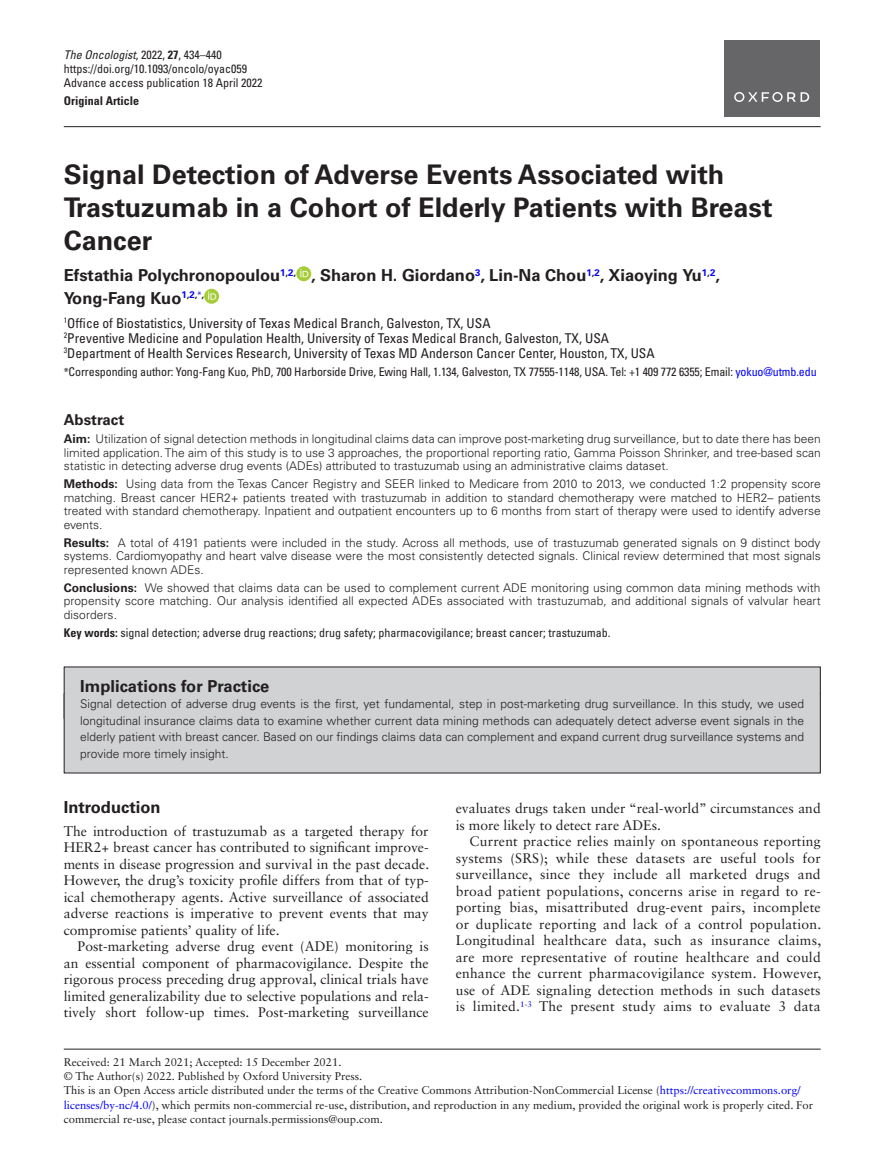
<style>
.page{position:relative;width:893px;height:1174px;background:#fff}
.page>*{position:absolute;margin:0;border:0;box-sizing:border-box;transform-origin:0 0}
.t1{font:700 27px/33px "Univers LT Std";color:#231f20}
.t2{font:700 16.5px/22.5px "Univers LT Std";color:#231f20}
.t3{font:700 15px "Univers LT Std";color:#231f20}
.t4{font:13.8px/16.5px "Sabon LT Std";color:#231f20;text-align:justify}
.t5{font:condensed 13.5px/15px "Univers LT Std";color:#231f20}
.t6{font:300 12px/13.5px "Univers LT Std";color:#231f20;text-align:justify}
.t7{font:condensed 12px/14.2px "Univers LT Std";color:#231f20}
.t8{font:700 condensed 12px "Univers LT Std";color:#231f20}
.t9{font:11.25px/14.2px "Sabon LT Std";color:#231f20}
.s1{font-style:italic}
.s2{font-weight:700}
.s3{font-family:"Myriad Pro";font-stretch:normal}
.s4{color:#00f}
</style>
<div class="page">
<hr style="left:64px;top:126px;width:757px;height:1px;background:#231f20">
<div style="left:724px;top:40px;width:96px;height:76px;background:#666669"></div>
<svg style="left:734px;top:92px;width:75px;height:10px"></svg>
<hr style="left:64px;top:1048px;width:757px;height:1px;background:#231f20">
<div style="left:64px;top:667px;width:757px;height:48px;background:#d1d2d4"></div>
<div style="left:64px;top:695px;width:757px;height:78px;background:#d1d2d4"></div>
<svg style="left:296px;top:266px;width:15px;height:15px"></svg>
<svg style="left:300px;top:269px;width:8px;height:8px"></svg>
<div style="left:204px;top:289px;width:15px;height:15px;background:#a5cd3a;border-radius:50%"></div>
<svg style="left:208px;top:291px;width:8px;height:9px"></svg>
<p class="t7" style="left:64px;top:47px;width:200px"><span class="s1">The Oncologist</span>, 2022, <span class="s2">27</span>, 434–440 https://doi.org/10.1093/oncolo/oyac059<br>Advance access publication 18 April 2022</p>
<p class="t8" style="left:64px;top:93px;width:77px">Original Article</p>
<h1 class="t1" style="left:64px;top:158px;width:710px">Signal Detection of Adverse Events Associated with<br>Trastuzumab in a Cohort of Elderly Patients with Breast<br>Cancer</h1>
<h2 class="t2" style="left:64px;top:264px;width:658px">Efstathia Polychronopoulou<sup>1</sup><sup>,</sup><sup>2</sup><sup>,</sup> , Sharon H. Giordano<sup>3</sup>, Lin-Na Chou<sup>1</sup><sup>,</sup><sup>2</sup>, Xiaoying Yu<sup>1</sup><sup>,</sup><sup>2</sup>,<br>Yong-Fang Kuo<sup>1</sup><sup>,</sup><sup>2</sup><sup>,</sup><sup>*</sup><sup>,</sup></h2>
<p class="t5" style="left:64px;top:315px;width:592px"><sup>1</sup>Office of Biostatistics, University of Texas Medical Branch, Galveston, TX, USA<br><sup>2</sup>Preventive Medicine and Population Health, University of Texas Medical Branch, Galveston, TX, USA<br><sup>3</sup>Department of Health Services Research, University of Texas MD Anderson Cancer Center, Houston, TX, USA</p>
<p class="t7" style="left:64px;top:364px;width:754px"><span class="s3">*</span>Corresponding author: Yong-Fang Kuo, PhD, 700 Harborside Drive, Ewing Hall, 1.134, Galveston, TX 77555-1148, USA. Tel: +1 409 772 6355; Email: <span class="s4">yokuo@utmb.edu</span></p>
<p class="t3" style="left:64px;top:411px;width:62px">Abstract</p>
<p class="t6" style="left:64px;top:432px;width:758px"><span class="s2">Aim:</span> Utilization of signal detection methods in longitudinal claims data can improve post-marketing drug surveillance, but to date there has been limited application. The aim of this study is to use 3 approaches, the proportional reporting ratio, Gamma Poisson Shrinker, and tree-based scan statistic in detecting adverse drug events (ADEs) attributed to trastuzumab using an administrative claims dataset.</p>
<p class="t6" style="left:64px;top:477px;width:758px"><span class="s2">Methods:</span> Using data from the Texas Cancer Registry and SEER linked to Medicare from 2010 to 2013, we conducted 1:2 propensity score matching. Breast cancer HER2+ patients treated with trastuzumab in addition to standard chemotherapy were matched to HER2– patients treated with standard chemotherapy. Inpatient and outpatient encounters up to 6 months from start of therapy were used to identify adverse events.</p>
<p class="t6" style="left:64px;top:536px;width:758px"><span class="s2">Results:</span> A total of 4191 patients were included in the study. Across all methods, use of trastuzumab generated signals on 9 distinct body systems. Cardiomyopathy and heart valve disease were the most consistently detected signals. Clinical review determined that most signals represented known ADEs.</p>
<p class="t6" style="left:64px;top:581px;width:758px"><span class="s2">Conclusions:</span> We showed that claims data can be used to complement current ADE monitoring using common data mining methods with propensity score matching. Our analysis identified all expected ADEs associated with trastuzumab, and additional signals of valvular heart disorders.</p>
<p class="t7" style="left:64px;top:625px;width:548px"><span class="s2">Key words:</span> signal detection; adverse drug reactions; drug safety; pharmacovigilance; breast cancer; trastuzumab.</p>
<h2 class="t2" style="left:80px;top:674px;width:191px">Implications for Practice</h2>
<p class="t6" style="left:80px;top:695px;width:725px;line-height:16.5px">Signal detection of adverse drug events is the first, yet fundamental, step in post-marketing drug surveillance. In this study, we used longitudinal insurance claims data to examine whether current data mining methods can adequately detect adverse event signals in the elderly patient with breast cancer. Based on our findings claims data can complement and expand current drug surveillance systems and provide more timely insight.</p>
<h2 class="t2" style="left:64px;top:796px;width:98px">Introduction</h2>
<p class="t4" style="left:64px;top:822px;width:367px">The introduction of trastuzumab as a targeted therapy for HER2+ breast cancer has contributed to significant improve&shy;ments in disease progression and survival in the past decade.<br>However, the drug’s toxicity profile differs from that of typ&shy;ical chemotherapy agents. Active surveillance of associated adverse reactions is imperative to prevent events that may compromise patients’ quality of life.</p>
<p class="t4" style="left:64px;top:938px;width:366px;text-indent:14px">Post-marketing adverse drug event (ADE) monitoring is an essential component of pharmacovigilance. Despite the rigorous process preceding drug approval, clinical trials have limited generalizability due to selective populations and rela&shy;tively short follow-up times. Post-marketing surveillance</p>
<p class="t4" style="left:456px;top:800px;width:366px">evaluates drugs taken under “real-world” circumstances and is more likely to detect rare ADEs.</p>
<p class="t4" style="left:456px;top:833px;width:367px;text-indent:14px">Current practice relies mainly on spontaneous reporting systems (SRS); while these datasets are useful tools for surveillance, since they include all marketed drugs and broad patient populations, concerns arise in regard to re&shy;porting bias, misattributed drug-event pairs, incomplete or duplicate reporting and lack of a control population.<br>Longitudinal healthcare data, such as insurance claims, are more representative of routine healthcare and could enhance the current pharmacovigilance system. However, use of ADE signaling detection methods in such datasets is limited.<sup>1</sup><sup>-</sup><sup>3</sup> The present study aims to evaluate 3 data</p>
<p class="t9" style="left:64px;top:1054px;width:751px">Received: 21 March 2021; Accepted: 15 December 2021.<br>© The Author(s) 2022. Published by Oxford University Press.<br>This is an Open Access article distributed under the terms of the Creative Commons Attribution-NonCommercial License (<span class="s4">https://creativecommons.org/ licenses/by-nc/4.0/</span>), which permits non-commercial re-use, distribution, and reproduction in any medium, provided the original work is properly cited. For commercial re-use, please contact journals.permissions@oup.com.</p>
</div>
